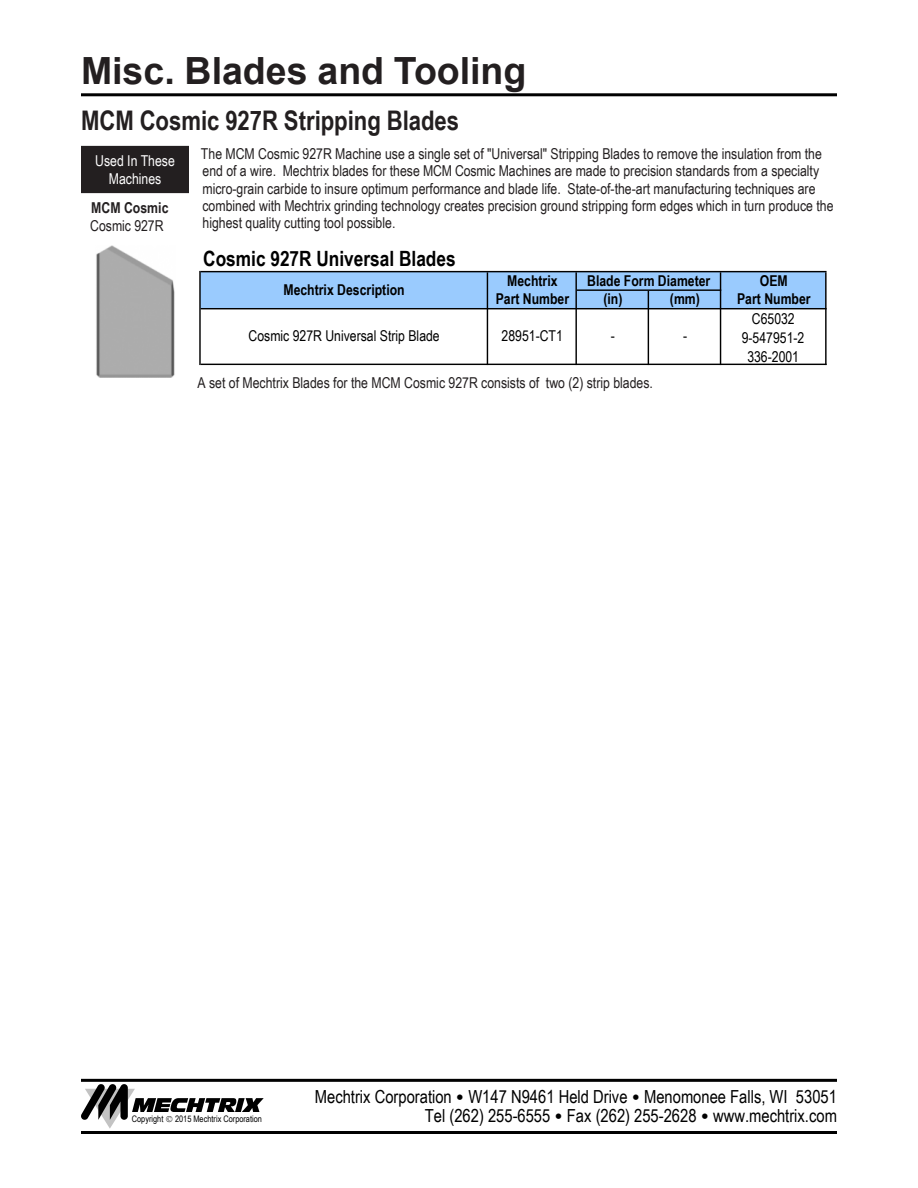
<style>
.page{position:relative;width:918px;height:1188px;background:#fff}
.page>*{position:absolute;margin:0;border:0;box-sizing:border-box;transform-origin:0 0}
.t1{font:700 37.5px "Arial";color:#231f20}
.t2{font:700 27px "Arial Narrow";color:#231f20}
.t3{font:700 21px "Arial Narrow";color:#000}
.t4{font:18px "Arial Narrow";color:#000}
.t5{font:15px/17.2px "Arial Narrow";color:#231f20}
.t6{font:700 15px "Arial Narrow";color:#000}
.t7{font:15px/19px "Arial Narrow";color:#000;text-align:center}
.t8{font:15px/18px "Arial Narrow";color:#fefefe;text-align:center}
.t9{font:700 15px "Arial Narrow";color:#231f20}
.t10{font:9px "Arial Narrow";color:#000}
.s1{font-family:"Arial";font-weight:900;font-size:16.5px}
</style>
<div class="page">
<hr style="left:81px;top:1131px;width:756px;height:3px;background:#000">
<hr style="left:81px;top:1079px;width:756px;height:3px;background:#000">
<hr style="left:81px;top:93px;width:756px;height:3px;background:#000">
<div style="left:81px;top:146px;width:108px;height:47px;background:#231f20"></div>
<img style="left:96px;top:246px;width:79px;height:131px">
<div style="left:201px;top:272px;width:625px;height:37px;background:#9acbfe"></div>
<hr style="left:199px;top:271px;width:2px;height:94px;background:#000">
<hr style="left:487px;top:272px;width:1px;height:93px;background:#000">
<hr style="left:575px;top:272px;width:2px;height:93px;background:#000">
<hr style="left:720px;top:272px;width:1px;height:93px;background:#000">
<hr style="left:825px;top:272px;width:2px;height:93px;background:#000">
<hr style="left:648px;top:291px;width:1px;height:74px;background:#000">
<hr style="left:201px;top:271px;width:626px;height:1px;background:#000">
<hr style="left:577px;top:289px;width:144px;height:2px;background:#000">
<hr style="left:201px;top:308px;width:626px;height:1px;background:#000">
<hr style="left:201px;top:364px;width:626px;height:1px;background:#000">
<svg style="left:81px;top:1084px;width:183px;height:45px"></svg>
<h1 class="t1" style="left:81px;top:57px;width:447px">Misc. Blades and Tooling</h1>
<h2 class="t2" style="left:81px;top:110px;width:380px">MCM Cosmic 927R Stripping Blades</h2>
<p class="t8" style="left:95px;top:153px;width:81px">Used In These<br>Machines</p>
<p class="t9" style="left:91px;top:202px;width:79px">MCM Cosmic</p>
<p class="t5" style="left:90px;top:219px;width:75px">Cosmic 927R</p>
<p class="t5" style="left:201px;top:147px;width:634px">The MCM Cosmic 927R Machine use a single set of "Universal" Stripping Blades to remove the insulation from the end of a wire. Mechtrix blades for these MCM Cosmic Machines are made to precision standards from a specialty micro-grain carbide to insure optimum performance and blade life. State-of-the-art manufacturing techniques are combined with Mechtrix grinding technology creates precision ground stripping form edges which in turn produce the highest quality cutting tool possible.</p>
<h3 class="t3" style="left:203px;top:251px;width:254px">Cosmic 927R Universal Blades</h3>
<p class="t6" style="left:507px;top:275px;width:52px">Mechtrix</p>
<p class="t6" style="left:760px;top:275px;width:29px">OEM</p>
<p class="t6" style="left:496px;top:293px;width:75px">Part Number</p>
<p class="t6" style="left:603px;top:293px;width:21px">(in)</p>
<p class="t6" style="left:670px;top:293px;width:31px">(mm)</p>
<p class="t6" style="left:737px;top:293px;width:75px">Part Number</p>
<p class="t6" style="left:587px;top:275px;width:125px">Blade Form Diameter</p>
<p class="t6" style="left:284px;top:284px;width:123px">Mechtrix Description</p>
<p class="t7" style="left:249px;top:328px;width:193px">Cosmic 927R Universal Strip Blade</p>
<p class="t7" style="left:502px;top:328px;width:63px">28951-CT1</p>
<p class="t7" style="left:611px;top:328px;width:6px">-</p>
<p class="t7" style="left:683px;top:328px;width:6px">-</p>
<p class="t5" style="left:198px;top:375px;width:457px">A set of Mechtrix Blades for the MCM Cosmic 927R consists of two (2) strip blades.</p>
<p class="t7" style="left:742px;top:310px;width:64px">C65032<br>9-547951-2<br>336-2001</p>
<p class="t4" style="left:315px;top:1090px;width:524px">Mechtrix Corporation <span class="s1">•</span> W147 N9461 Held Drive <span class="s1">•</span> Menomonee Falls, WI 53051</p>
<p class="t10" style="left:132px;top:1115px;width:33px">Copyright</p>
<p class="t10" style="left:175px;top:1115px;width:88px">2015 Mechtrix Corporation</p>
<p class="t4" style="left:425px;top:1109px;width:414px">Tel (262) 255-6555 <span class="s1">•</span> Fax (262) 255-2628 <span class="s1">•</span> www.mechtrix.com</p>
</div>
